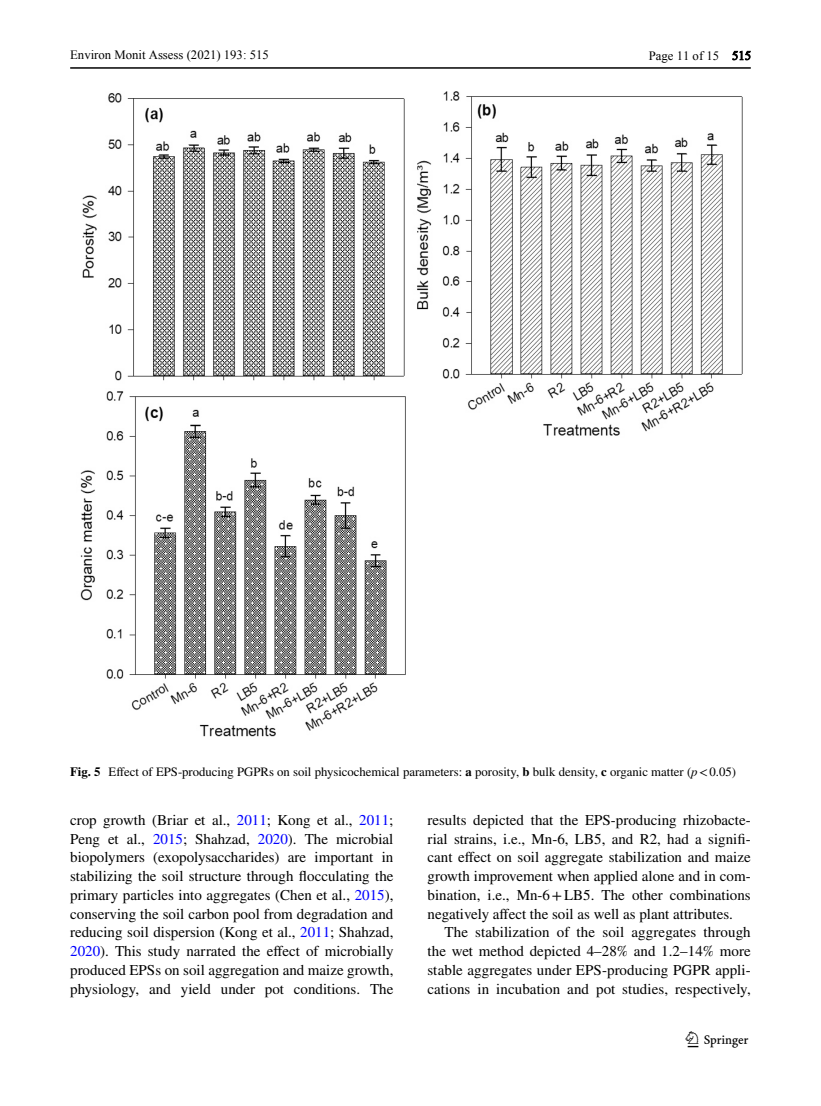
<style>
.page{position:relative;width:821px;height:1106px;background:#fff}
.page>*{position:absolute;margin:0;border:0;box-sizing:border-box;transform-origin:0 0}
.t1{font:22.5px "Springnew Regular 3";color:#000}
.t2{font:15px/18.8px "STIX";color:#000;text-align:justify}
.t3{font:12.75px "STIX";color:#000}
.t4{font:12.75px "Times New Roman";color:#000}
.s1{font-weight:700}
.s2{font-style:italic}
.s3{color:#00f}
</style>
<div class="page">
<hr style="left:70px;top:67px;width:680px;height:2px;background:#000">
<img style="left:80px;top:91px;width:663px;height:646px">
<p class="t4" style="left:70px;top:50px;width:200px">Environ Monit Assess (2021) 193: 515</p>
<p class="t4" style="left:648px;top:51px;width:104px">Page 11 of 15 515</p>
<p class="t3" style="left:70px;top:763px;width:667px"><span class="s1">Fig. 5</span> Effect of EPS-producing PGPRs on soil physicochemical parameters: <span class="s1">a</span> porosity, <span class="s1">b</span> bulk density, <span class="s1">c</span> organic matter (<span class="s2">p</span>&lt;0.05)</p>
<p class="t2" style="left:70px;top:811px;width:325px">crop growth (Briar et al., <span class="s3">2011</span>; Kong et al., <span class="s3">2011</span>; Peng et al., <span class="s3">2015</span>; Shahzad, <span class="s3">2020</span>). The microbial biopolymers (exopolysaccharides) are important in stabilizing the soil structure through flocculating the primary particles into aggregates (Chen et al., <span class="s3">2015</span>), conserving the soil carbon pool from degradation and reducing soil dispersion (Kong et al., <span class="s3">2011</span>; Shahzad, <span class="s3">2020</span>). This study narrated the effect of microbially produced EPSs on soil aggregation and maize growth, physiology, and yield under pot conditions. The</p>
<p class="t2" style="left:427px;top:811px;width:325px">results depicted that the EPS-producing rhizobacte&shy;rial strains, i.e., Mn-6, LB5, and R2, had a signifi&shy;cant effect on soil aggregate stabilization and maize growth improvement when applied alone and in com&shy;bination, i.e., Mn-6+LB5. The other combinations negatively affect the soil as well as plant attributes.</p>
<p class="t2" style="left:427px;top:924px;width:325px;text-indent:17px">The stabilization of the soil aggregates through the wet method depicted 4–28% and 1.2–14% more stable aggregates under EPS-producing PGPR appli&shy;cations in incubation and pot studies, respectively,</p>
<h1 class="t1" style="left:687px;top:1031px;width:62px">1 3</h1>
</div>
